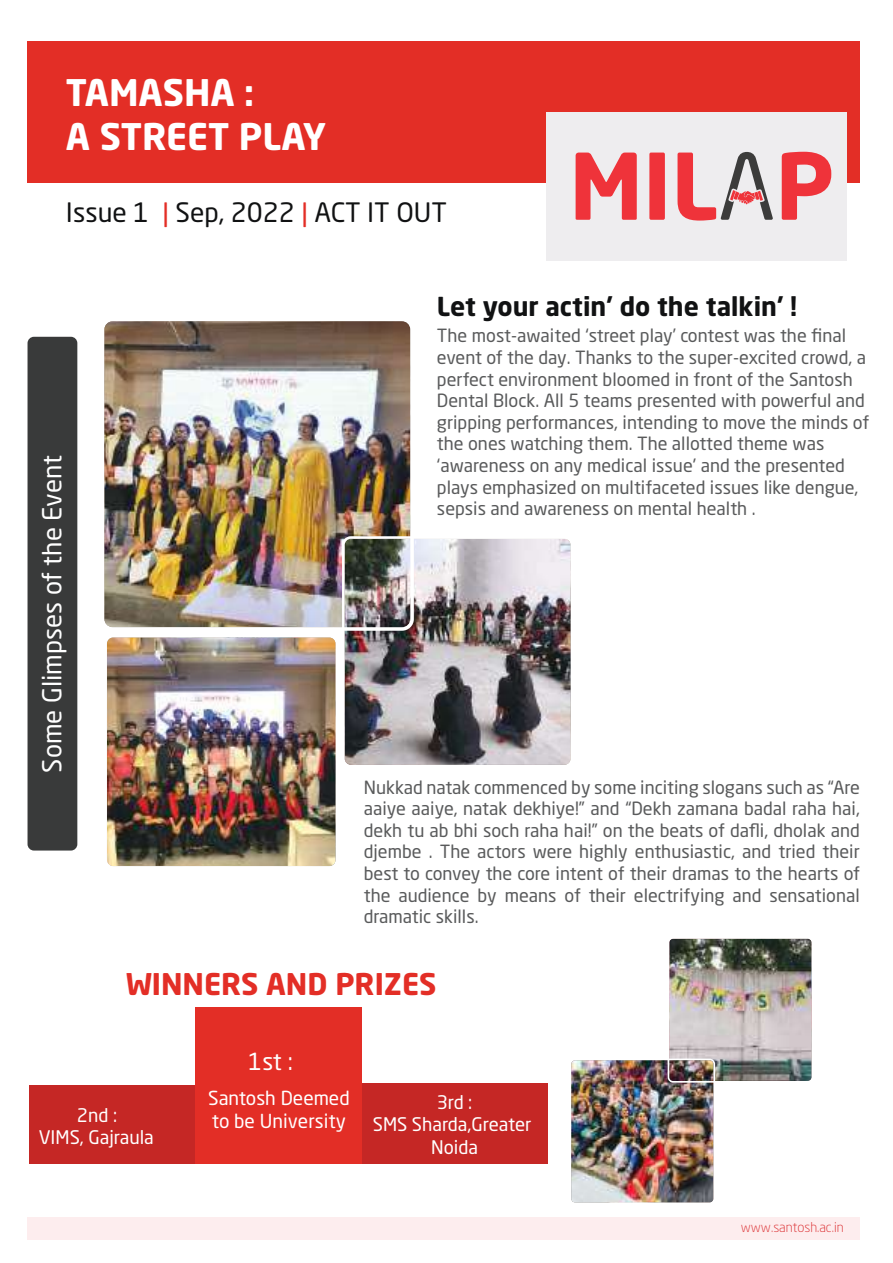
<style>
.page{position:relative;width:893px;height:1263px;background:#fff}
.page>*{position:absolute;margin:0;border:0;box-sizing:border-box;transform-origin:0 0}
.t1{font:700 36.3px/43.5px "Neo Sans Pro";color:#fff}
.t2{font:700 29.55px "Neo Sans Pro";color:#e32e26}
.t3{font:26.4px "Neo Sans Pro";color:#111213}
.t4{font:700 25.8px "Neo Sans Pro";color:#111213}
.t5{font:25.8px "Neo Sans Pro";color:#fff}
.t6{font:23.4px "Neo Sans Pro";color:#fff}
.t7{font:19.05px/23px "Neo Sans Pro";color:#fff}
.t8{font:18.6px/22.2px "Neo Sans Pro";color:#fff;text-align:center}
.t9{font:18px/21.6px "Neo Sans Pro";color:#595a5b}
.t10{font:300 13.5px "Neo Sans Pro";color:#da2528}
.s1{color:#e32e26}
</style>
<div class="page">
<div style="left:28px;top:337px;width:49px;height:513px;background:#393a3a;border-radius:6px"></div>
<img style="left:104px;top:321px;width:307px;height:307px">
<img style="left:342px;top:536px;width:229px;height:229px">
<img style="left:107px;top:637px;width:229px;height:230px">
<div style="left:28px;top:1216px;width:832px;height:23px;background:#fdedee"></div>
<div style="left:28px;top:41px;width:832px;height:141px;background:#e32e26"></div>
<div style="left:546px;top:112px;width:300px;height:149px;background:#eeedef"></div>
<div style="left:29px;top:1085px;width:167px;height:79px;background:#c52725"></div>
<div style="left:196px;top:1007px;width:166px;height:157px;background:#e32e26"></div>
<div style="left:362px;top:1083px;width:186px;height:81px;background:#c52725"></div>
<img style="left:571px;top:938px;width:241px;height:265px">
<svg style="left:576px;top:153px;width:61px;height:67px"></svg>
<div style="left:649px;top:153px;width:16px;height:67px;background:#ef333a;border-radius:2px"></div>
<svg style="left:782px;top:152px;width:49px;height:68px"></svg>
<svg style="left:677px;top:152px;width:96px;height:69px"></svg>
<h1 class="t1" style="left:66px;top:70px;width:262px">TAMASHA :<br>A STREET PLAY</h1>
<h3 class="t3" style="left:66px;top:196px;width:382px">Issue 1 <span class="s1">|</span> Sep, 2022 <span class="s1">|</span> ACT IT OUT</h3>
<h3 class="t5" style="left:36px;top:772px;width:319px;rotate:-90deg">Some Glimpses of the Event</h3>
<h3 class="t4" style="left:437px;top:290px;width:362px">Let your actin' do the talkin' !</h3>
<p class="t9" style="left:437px;top:325px;width:434px">The most-awaited ‘street play’ contest was the final event of the day. Thanks to the super-excited crowd, a perfect environment bloomed in front of the Santosh Dental Block. All 5 teams presented with powerful and gripping performances, intending to move the minds of the ones watching them. The allotted theme was ‘awareness on any medical issue' and the presented plays emphasized on multifaceted issues like dengue, sepsis and awareness on mental health .</p>
<p class="t9" style="left:364px;top:776px;width:498px;text-align:justify">Nukkad natak commenced by some inciting slogans such as “Are aaiye aaiye, natak dekhiye!” and “Dekh zamana badal raha hai, dekh tu ab bhi soch raha hai!” on the beats of dafli, dholak and djembe . The actors were highly enthusiastic, and tried their best to convey the core intent of their dramas to the hearts of the audience by means of their electrifying and sensational dramatic skills.</p>
<h2 class="t2" style="left:126px;top:965px;width:312px">WINNERS AND PRIZES</h2>
<p class="t6" style="left:248px;top:1047px;width:46px">1st :</p>
<p class="t8" style="left:39px;top:1104px;width:117px">2nd :<br>VIMS, Gajraula</p>
<p class="t7" style="left:208px;top:1086px;width:143px">Santosh Deemed to be University</p>
<p class="t8" style="left:373px;top:1091px;width:160px">3rd :<br>SMS Sharda,Greater<br>Noida</p>
<p class="t10" style="left:741px;top:1219px;width:105px">www.santosh.ac.in</p>
</div>
